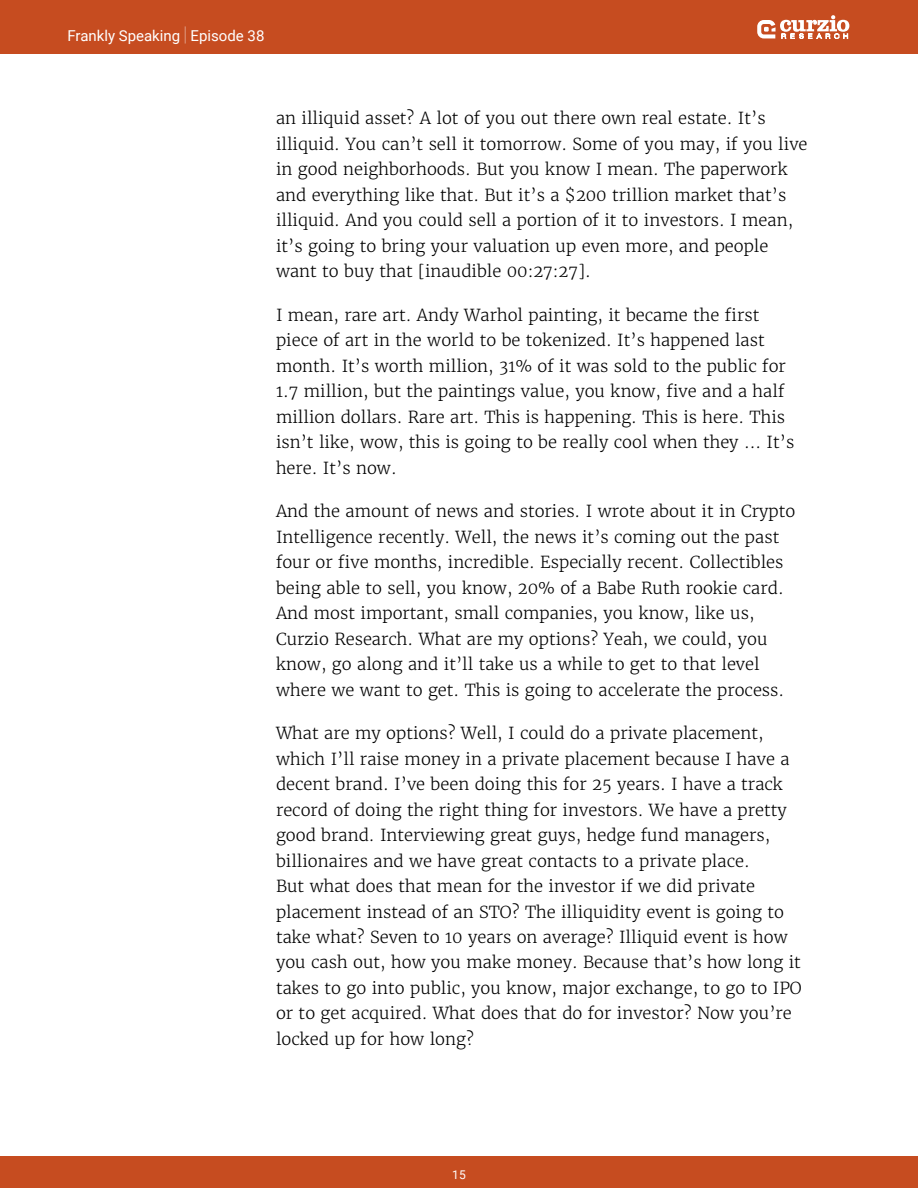
<style>
.page{position:relative;width:918px;height:1188px;background:#fff}
.page>*{position:absolute;margin:0;border:0;box-sizing:border-box;transform-origin:0 0}
.t1{font:300 16.5px/25.5px "Merriweather";color:#000}
.t2{font:15px "Roboto";color:#fff}
.t3{font:12px "Roboto";color:#fff}
.s1{font-weight:100;font-size:20.25px}
</style>
<div class="page">
<div style="left:0;top:1156px;width:918px;height:32px;background:#c64c20"></div>
<div style="left:0;top:0;width:918px;height:54px;background:#c64c20"></div>
<svg style="left:757px;top:15px;width:92px;height:24px"></svg>
<p class="t2" style="left:68px;top:25px;width:198px">Frankly Speaking <span class="s1">|</span> Episode 38</p>
<p class="t1" style="left:276px;top:106px;width:533px">an illiquid asset? A lot of you out there own real estate. It’s illiquid. You can’t sell it tomorrow. Some of you may, if you live in good neighborhoods. But you know I mean. The paperwork and everything like that. But it’s a $200 trillion market that’s illiquid. And you could sell a portion of it to investors. I mean, it’s going to bring your valuation up even more, and people want to buy that [inaudible 00:27:27].</p>
<p class="t1" style="left:276px;top:302px;width:520px">I mean, rare art. Andy Warhol painting, it became the first piece of art in the world to be tokenized. It’s happened last month. It’s worth million, 31% of it was sold to the public for 1.7 million, but the paintings value, you know, five and a half million dollars. Rare art. This is happening. This is here. This isn’t like, wow, this is going to be really cool when they ... It’s here. It’s now.</p>
<p class="t1" style="left:276px;top:499px;width:521px">And the amount of news and stories. I wrote about it in Crypto Intelligence recently. Well, the news it’s coming out the past four or five months, incredible. Especially recent. Collectibles being able to sell, you know, 20% of a Babe Ruth rookie card.<br>And most important, small companies, you know, like us, Curzio Research. What are my options? Yeah, we could, you know, go along and it’ll take us a while to get to that level where we want to get. This is going to accelerate the process.</p>
<p class="t1" style="left:276px;top:720px;width:527px">What are my options? Well, I could do a private placement, which I’ll raise money in a private placement because I have a decent brand. I’ve been doing this for 25 years. I have a track record of doing the right thing for investors. We have a pretty good brand. Interviewing great guys, hedge fund managers, billionaires and we have great contacts to a private place.<br>But what does that mean for the investor if we did private placement instead of an STO? The illiquidity event is going to take what? Seven to 10 years on average? Illiquid event is how you cash out, how you make money. Because that’s how long it takes to go into public, you know, major exchange, to go to IPO or to get acquired. What does that do for investor? Now you’re locked up for how long?</p>
<p class="t3" style="left:452px;top:1166px;width:15px">15</p>
</div>
